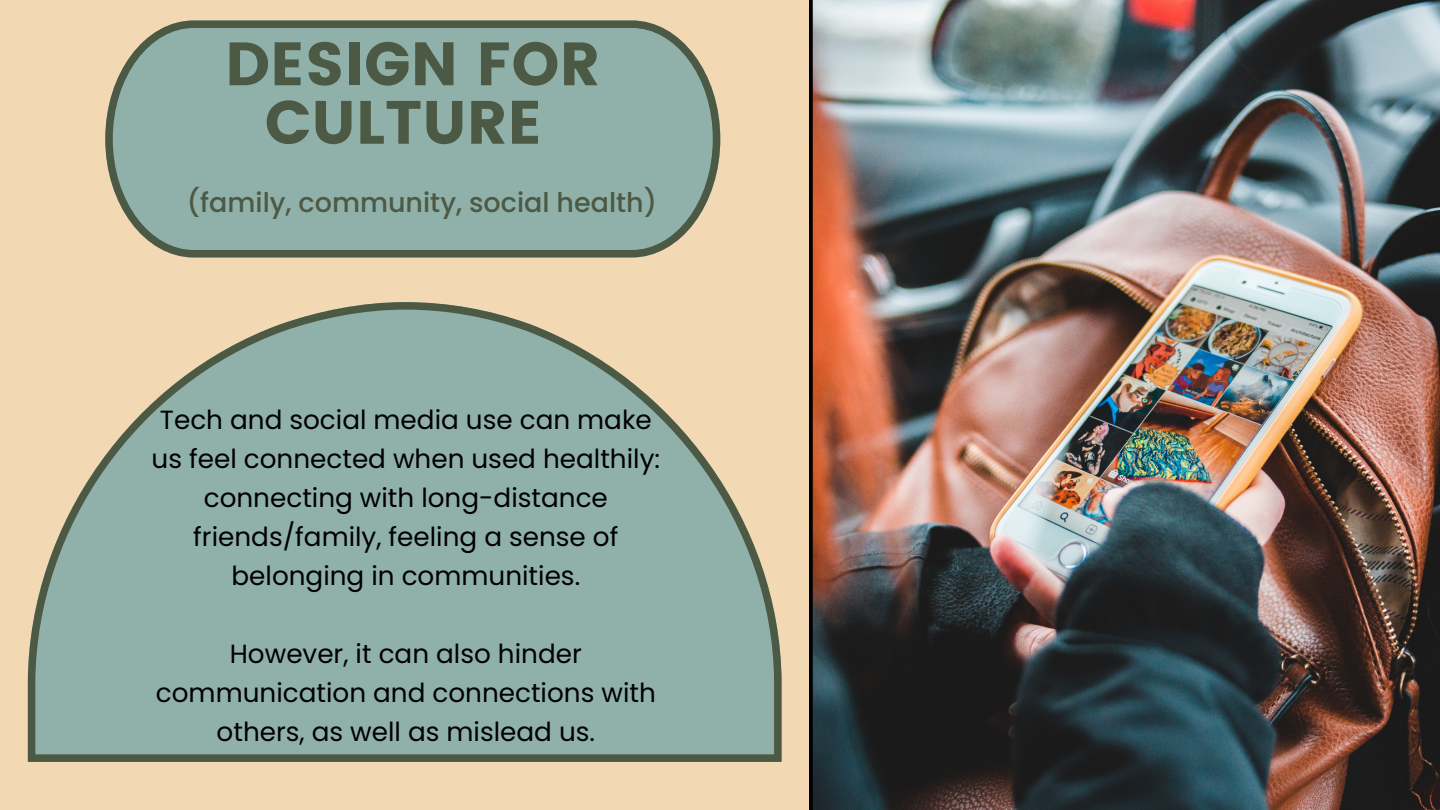
<style>
.page{position:relative;width:1440px;height:810px;background:#f2d8b3}
.page>*{position:absolute;margin:0;border:0;box-sizing:border-box;transform-origin:0 0}
.t1{font:61px/58.5px "Poppins";color:#4c5945;text-align:center}
.t2{font:500 27px "Poppins";color:#4c5945}
.t3{font:26.3px/39px "Poppins";color:#000;text-align:center}
</style>
<div class="page">
<img style="left:813px;top:0;width:626px;height:810px">
<svg style="left:105px;top:20px;width:615px;height:237px;background:#91aca2"></svg>
<svg style="left:28px;top:302px;width:754px;height:460px"></svg>
<svg style="left:809px;top:0;width:4px;height:810px;background:#090503"></svg>
<h1 class="t1" style="left:225px;top:35px;width:377px">DESIGN FOR<br>CULTURE</h1>
<p class="t2" style="left:187px;top:183px;width:472px">(family, community, social health)</p>
<p class="t3" style="left:152px;top:400px;width:510px">Tech and social media use can make us feel connected when used healthily: connecting with long-distance friends/family, feeling a sense of belonging in communities.</p>
<p class="t3" style="left:156px;top:634px;width:501px">However, it can also hinder communication and connections with others, as well as mislead us.</p>
</div>
